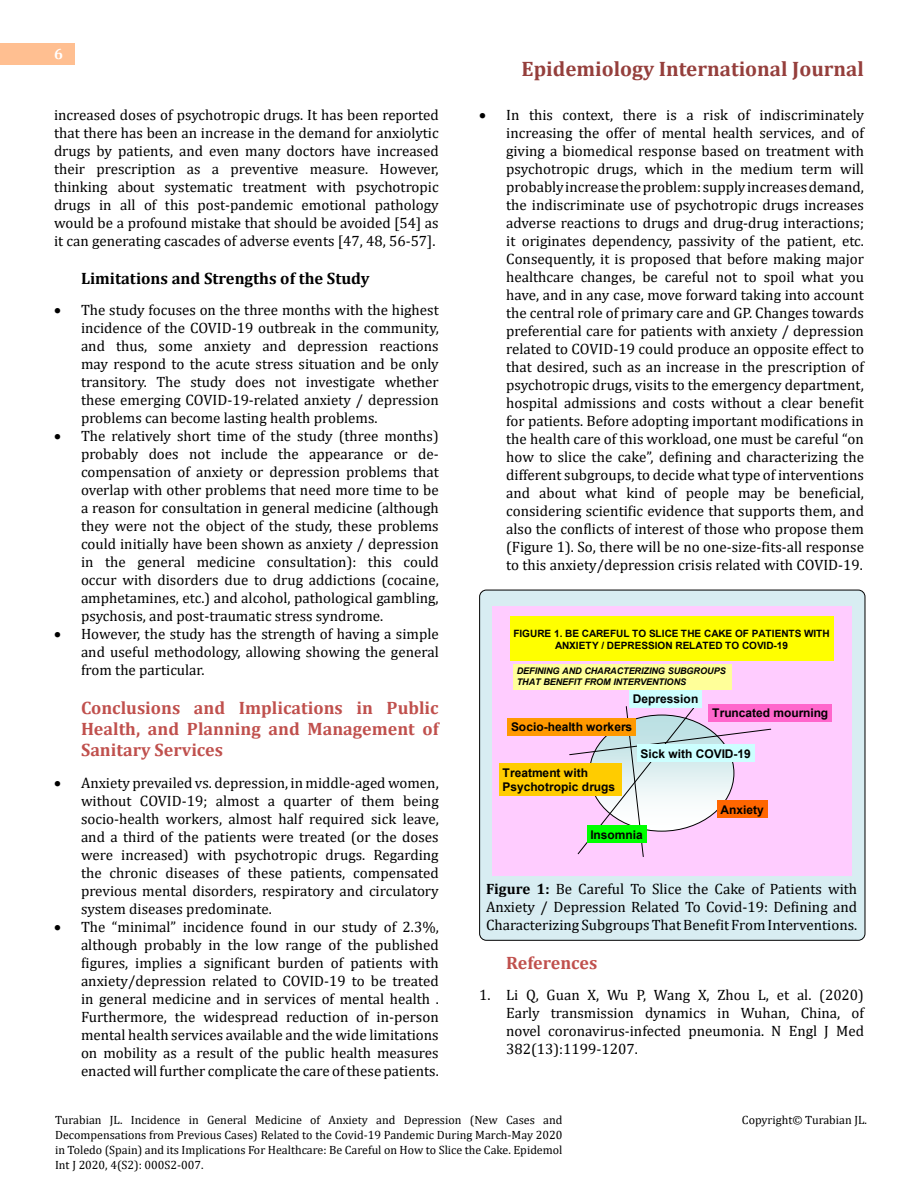
<style>
.page{position:relative;width:918px;height:1188px;background:#fff}
.page>*{position:absolute;margin:0;border:0;box-sizing:border-box;transform-origin:0 0}
.t1{font:700 21px "Cambria";color:#953f3c}
.t2{font:700 18px/21px "Cambria";color:#c0504d;text-align:justify}
.t3{font:700 16.5px "Cambria";color:#000}
.t4{font:15px/18px "Cambria";color:#000;text-align:justify}
.t5{font:700 15px "Cambria";color:#fff}
.t6{font:12px/15px "Cambria";color:#000;text-align:justify}
.t7{font:700 12px/14.4px "Arial";color:#000}
.t8{font:700 10.05px/12px "Arial";letter-spacing:-.01em;color:#000;text-align:center}
.t9{font:italic 700 9.15px/10.8px "Arial";letter-spacing:-.01em;color:#000}
.s1{font-weight:700}
</style>
<div class="page">
<div style="left:0;top:43px;width:75px;height:21px;background:#ffbf91"></div>
<div style="left:480px;top:590px;width:385px;height:350px;background:#d8edf2;border-radius:7px"></div>
<div style="left:479px;top:590px;width:386px;height:351px;border:1px solid #000;border-radius:7px"></div>
<div style="left:492px;top:606px;width:359px;height:269px;background:#fcf"></div>
<div style="left:510px;top:616px;width:323px;height:45px;background:#ff0"></div>
<svg style="left:569px;top:706px;width:202px;height:151px"></svg>
<div style="left:637px;top:744px;width:118px;height:18px;background:#cff"></div>
<div style="left:717px;top:800px;width:51px;height:18px;background:#f60"></div>
<div style="left:507px;top:718px;width:129px;height:18px;background:#f90"></div>
<div style="left:708px;top:704px;width:124px;height:18px;background:#f6c"></div>
<div style="left:587px;top:825px;width:59px;height:18px;background:#0f0"></div>
<div style="left:629px;top:690px;width:73px;height:18px;background:#cff"></div>
<div style="left:499px;top:763px;width:122px;height:32px;background:#fc0"></div>
<div style="left:513px;top:664px;width:219px;height:25px;background:#ff9"></div>
<p class="t5" style="left:54px;top:44px;width:10px">6</p>
<p class="t4" style="left:54px;top:105px;width:386px">increased doses of psychotropic drugs. It has been reported that there has been an increase in the demand for anxiolytic drugs by patients, and even many doctors have increased their prescription as a preventive measure. However, thinking about systematic treatment with psychotropic drugs in all of this post-pandemic emotional pathology would be a profound mistake that should be avoided [54] as it can generating cascades of adverse events [47, 48, 56-57].</p>
<p class="t3" style="left:81px;top:267px;width:290px">Limitations and Strengths of the Study</p>
<p class="t4" style="left:81px;top:301px;width:359px;text-indent:-27px">• The study focuses on the three months with the highest incidence of the COVID-19 outbreak in the community, and thus, some anxiety and depression reactions may respond to the acute stress situation and be only transitory. The study does not investigate whether these emerging COVID-19-related anxiety / depression problems can become lasting health problems.</p>
<p class="t4" style="left:81px;top:427px;width:359px;text-indent:-27px">• The relatively short time of the study (three months) probably does not include the appearance or de&shy;compensation of anxiety or depression problems that overlap with other problems that need more time to be a reason for consultation in general medicine (although they were not the object of the study, these problems could initially have been shown as anxiety / depression in the general medicine consultation): this could occur with disorders due to drug addictions (cocaine, amphetamines, etc.) and alcohol, pathological gambling, psychosis, and post-traumatic stress syndrome.</p>
<p class="t4" style="left:81px;top:625px;width:359px;text-indent:-27px">• However, the study has the strength of having a simple and useful methodology, allowing showing the general from the particular.</p>
<p class="t2" style="left:81px;top:697px;width:359px">Conclusions and Implications in Public Health, and Planning and Management of Sanitary Services</p>
<p class="t4" style="left:81px;top:774px;width:359px;text-indent:-27px">• Anxiety prevailed vs. depression, in middle-aged women, without COVID-19; almost a quarter of them being socio-health workers, almost half required sick leave, and a third of the patients were treated (or the doses were increased) with psychotropic drugs. Regarding the chronic diseases of these patients, compensated previous mental disorders, respiratory and circulatory system diseases predominate.</p>
<p class="t4" style="left:81px;top:918px;width:359px;text-indent:-27px">• The “minimal” incidence found in our study of 2.3%, although probably in the low range of the published figures, implies a significant burden of patients with anxiety/depression related to COVID-19 to be treated in general medicine and in services of mental health .<br>Furthermore, the widespread reduction of in-person mental health services available and the wide limitations on mobility as a result of the public health measures enacted will further complicate the care of these patients.</p>
<h1 class="t1" style="left:522px;top:54px;width:344px">Epidemiology International Journal</h1>
<p class="t4" style="left:506px;top:105px;width:359px;text-indent:-27px">• In this context, there is a risk of indiscriminately increasing the offer of mental health services, and of giving a biomedical response based on treatment with psychotropic drugs, which in the medium term will probably increase the problem: supply increases demand, the indiscriminate use of psychotropic drugs increases adverse reactions to drugs and drug-drug interactions; it originates dependency, passivity of the patient, etc.<br>Consequently, it is proposed that before making major healthcare changes, be careful not to spoil what you have, and in any case, move forward taking into account the central role of primary care and GP. Changes towards preferential care for patients with anxiety / depression related to COVID-19 could produce an opposite effect to that desired, such as an increase in the prescription of psychotropic drugs, visits to the emergency department, hospital admissions and costs without a clear benefit for patients. Before adopting important modifications in the health care of this workload, one must be careful “on how to slice the cake”, defining and characterizing the different subgroups, to decide what type of interventions and about what kind of people may be beneficial, considering scientific evidence that supports them, and also the conflicts of interest of those who propose them (Figure 1). So, there will be no one-size-fits-all response to this anxiety/depression crisis related with COVID-19.</p>
<p class="t8" style="left:513px;top:627px;width:318px">FIGURE 1. BE CAREFUL TO SLICE THE CAKE OF PATIENTS WITH<br>ANXIETY / DEPRESSION RELATED TO COVID-19</p>
<p class="t9" style="left:517px;top:666px;width:211px">DEFINING AND CHARACTERIZING SUBGROUPS<br>THAT BENEFIT FROM INTERVENTIONS</p>
<p class="t7" style="left:633px;top:692px;width:67px">Depression</p>
<p class="t7" style="left:511px;top:720px;width:123px">Socio-health workers</p>
<p class="t7" style="left:712px;top:706px;width:118px">Truncated mourning</p>
<p class="t7" style="left:503px;top:765px;width:114px">Treatment with<br>Psychotropic drugs</p>
<p class="t7" style="left:640px;top:746px;width:112px">Sick with COVID-19</p>
<p class="t7" style="left:721px;top:802px;width:45px">Anxiety</p>
<p class="t7" style="left:590px;top:828px;width:54px">Insomnia</p>
<p class="t4" style="left:486px;top:879px;width:373px"><span class="s1">Figure 1:</span> Be Careful To Slice the Cake of Patients with Anxiety / Depression Related To Covid-19: Defining and Characterizing Subgroups That Benefit From Interventions.</p>
<p class="t2" style="left:506px;top:951px;width:93px">References</p>
<p class="t4" style="left:506px;top:986px;width:359px;text-indent:-27px">1. Li Q, Guan X, Wu P, Wang X, Zhou L, et al. (2020)<br>Early transmission dynamics in Wuhan, China, of novel coronavirus-infected pneumonia. N Engl J Med 382(13):1199-1207.</p>
<p class="t6" style="left:55px;top:1112px;width:509px">Turabian JL. Incidence in General Medicine of Anxiety and Depression (New Cases and Decompensations from Previous Cases) Related to the Covid-19 Pandemic During March-May 2020 in Toledo (Spain) and its Implications For Healthcare: Be Careful on How to Slice the Cake. Epidemol Int J 2020, 4(S2): 000S2-007.</p>
<p class="t6" style="left:742px;top:1112px;width:127px">Copyright© Turabian JL.</p>
</div>
